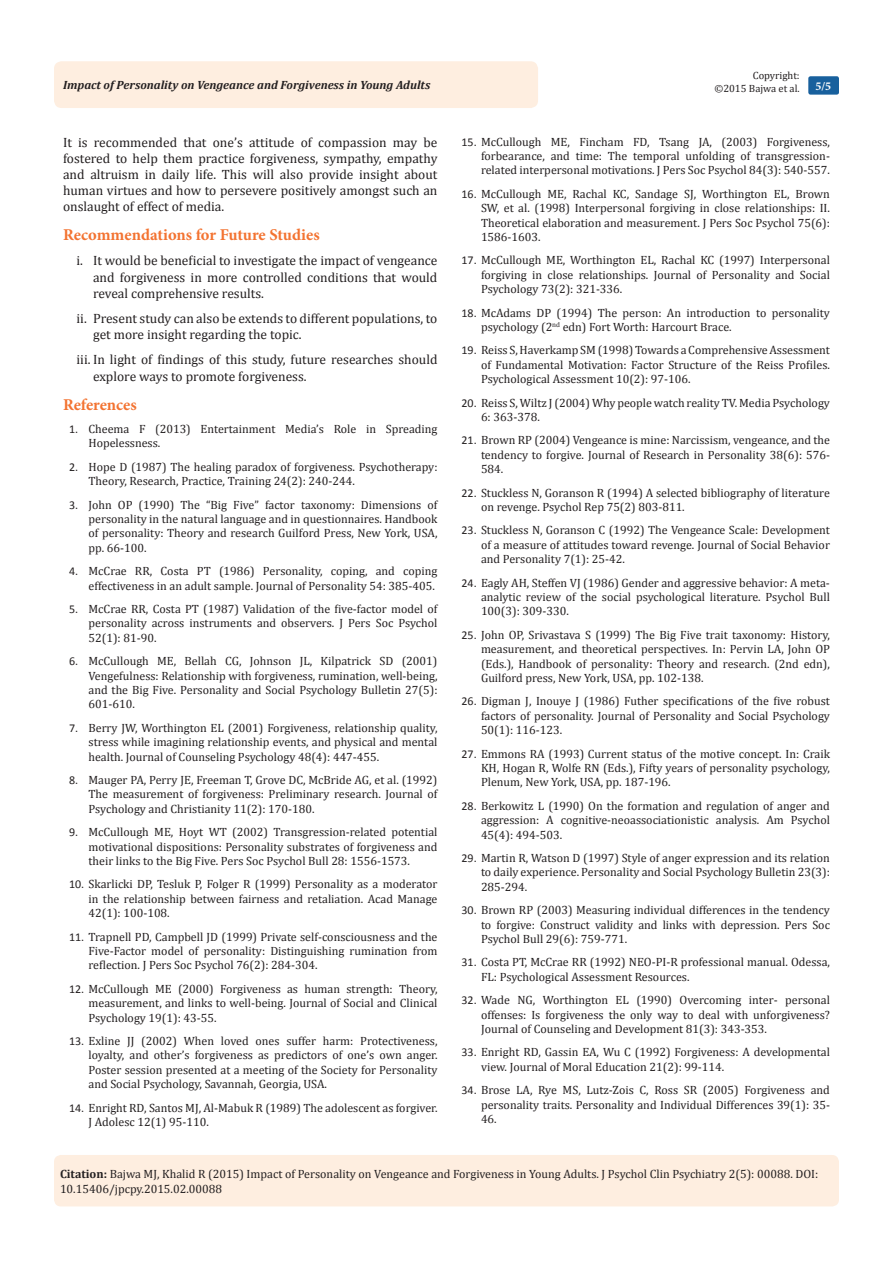
<style>
.page{position:relative;width:893px;height:1263px;background:#fff}
.page>*{position:absolute;margin:0;border:0;box-sizing:border-box;transform-origin:0 0}
.t1{font:700 16.5px "Minion Pro";letter-spacing:-.005em;color:#f37331}
.t2{font:13.5px/16.2px "Cambria";color:#231f20;text-align:justify}
.Citation{font:12px/14.4px "Cambria";color:#231f20;text-align:justify}
.t3{font:italic 700 12px "Cambria";color:#231f20}
.t4{font:700 12px "Minion Pro";color:#fff}
.t5{font:10.5px "Cambria";color:#231f20}
.s1{font-family:"Calibri"}
.s2{font-weight:700}
</style>
<div class="page">
<div style="left:54px;top:61px;width:484px;height:47px;background:#feeee0;border-radius:8px"></div>
<div style="left:808px;top:76px;width:31px;height:19px;background:#18609d;border-radius:2px"></div>
<div style="left:54px;top:1155px;width:785px;height:51px;background:#feeee0;border-radius:7px"></div>
<p class="t3" style="left:63px;top:77px;width:369px">Impact of Personality on Vengeance and Forgiveness in Young Adults</p>
<p class="t2" style="left:63px;top:134px;width:376px">It is recommended that one’s attitude of compassion may be fostered to help them practice forgiveness, sympathy, empathy and altruism in daily life. This will also provide insight about human virtues and how to persevere positively amongst such an onslaught of effect of media.</p>
<p class="t1" style="left:63px;top:223px;width:258px">Recommendations for Future Studies</p>
<p class="t2" style="left:93px;top:253px;width:346px;text-indent:-16px">i. It would be beneficial to investigate the impact of vengeance and forgiveness in more controlled conditions that would reveal comprehensive results.</p>
<p class="t2" style="left:93px;top:310px;width:346px;text-indent:-16px">ii. Present study can also be extends to different populations, to get more insight regarding the topic.</p>
<p class="t2" style="left:93px;top:352px;width:346px;text-indent:-16px">iii. In light of findings of this study, future researches should explore ways to promote forgiveness.</p>
<p class="t1" style="left:63px;top:393px;width:75px">References</p>
<p class="Citation" style="left:88px;top:422px;width:350px;text-indent:-20px"><span class="s1">1.</span> Cheema F (2013) Entertainment Media’s Role in Spreading<br>Hopelessness.</p>
<p class="Citation" style="left:88px;top:459px;width:350px;text-indent:-20px"><span class="s1">2.</span> Hope D (1987) The healing paradox of forgiveness. Psychotherapy:<br>Theory, Research, Practice, Training 24(2): 240-244.</p>
<p class="Citation" style="left:88px;top:497px;width:350px;text-indent:-20px"><span class="s1">3.</span> John OP (1990) The “Big Five” factor taxonomy: Dimensions of personality in the natural language and in questionnaires. Handbook of personality: Theory and research Guilford Press, New York, USA, pp. 66-100.</p>
<p class="Citation" style="left:69px;top:564px;width:370px;text-align:right"><span class="s1">4.</span> McCrae RR, Costa PT (1986) Personality, coping, and coping effectiveness in an adult sample. Journal of Personality 54: 385-405.</p>
<p class="Citation" style="left:88px;top:602px;width:350px;text-indent:-20px"><span class="s1">5.</span> McCrae RR, Costa PT (1987) Validation of the five-factor model of personality across instruments and observers. J Pers Soc Psychol 52(1): 81-90.</p>
<p class="Citation" style="left:88px;top:654px;width:350px;text-indent:-20px"><span class="s1">6.</span> McCullough ME, Bellah CG, Johnson JL, Kilpatrick SD (2001)<br>Vengefulness: Relationship with forgiveness, rumination, well-being, and the Big Five. Personality and Social Psychology Bulletin 27(5):<br>601-610.</p>
<p class="Citation" style="left:88px;top:720px;width:350px;text-indent:-20px"><span class="s1">7.</span> Berry JW, Worthington EL (2001) Forgiveness, relationship quality, stress while imagining relationship events, and physical and mental health. Journal of Counseling Psychology 48(4): 447-455.</p>
<p class="Citation" style="left:88px;top:773px;width:350px;text-indent:-20px"><span class="s1">8.</span> Mauger PA, Perry JE, Freeman T, Grove DC, McBride AG, et al. (1992)<br>The measurement of forgiveness: Preliminary research. Journal of Psychology and Christianity 11(2): 170-180.</p>
<p class="Citation" style="left:88px;top:825px;width:350px;text-indent:-20px"><span class="s1">9.</span> McCullough ME, Hoyt WT (2002) Transgression-related potential motivational dispositions: Personality substrates of forgiveness and their links to the Big Five. Pers Soc Psychol Bull 28: 1556-1573.</p>
<p class="Citation" style="left:88px;top:877px;width:350px;text-indent:-20px"><span class="s1">10.</span> Skarlicki DP, Tesluk P, Folger R (1999) Personality as a moderator in the relationship between fairness and retaliation. Acad Manage 42(1): 100-108.</p>
<p class="Citation" style="left:88px;top:929px;width:350px;text-indent:-20px"><span class="s1">11.</span> Trapnell PD, Campbell JD (1999) Private self-consciousness and the Five-Factor model of personality: Distinguishing rumination from reflection. J Pers Soc Psychol 76(2): 284-304.</p>
<p class="Citation" style="left:88px;top:981px;width:350px;text-indent:-20px"><span class="s1">12.</span> McCullough ME (2000) Forgiveness as human strength: Theory, measurement, and links to well-being. Journal of Social and Clinical Psychology 19(1): 43-55.</p>
<p class="Citation" style="left:88px;top:1034px;width:350px;text-indent:-20px"><span class="s1">13.</span> Exline JJ (2002) When loved ones suffer harm: Protectiveness, loyalty, and other’s forgiveness as predictors of one’s own anger.<br>Poster session presented at a meeting of the Society for Personality and Social Psychology, Savannah, Georgia, USA.</p>
<p class="Citation" style="left:88px;top:1100px;width:350px;text-indent:-20px"><span class="s1">14.</span> Enright RD, Santos MJ, Al-Mabuk R (1989) The adolescent as forgiver.<br>J Adolesc 12(1) 95-110.</p>
<p class="t5" style="left:753px;top:69px;width:48px">Copyright:</p>
<p class="t5" style="left:714px;top:82px;width:87px">©2015 Bajwa et al.</p>
<p class="t4" style="left:815px;top:78px;width:17px">5/5</p>
<p class="Citation" style="left:481px;top:134px;width:350px;text-indent:-20px"><span class="s1">15.</span> McCullough ME, Fincham FD, Tsang JA, (2003) Forgiveness, forbearance, and time: The temporal unfolding of transgression&shy;related interpersonal motivations. J Pers Soc Psychol 84(3): 540-557.</p>
<p class="Citation" style="left:481px;top:186px;width:350px;text-indent:-20px"><span class="s1">16.</span> McCullough ME, Rachal KC, Sandage SJ, Worthington EL, Brown SW, et al. (1998) Interpersonal forgiving in close relationships: II.<br>Theoretical elaboration and measurement. J Pers Soc Psychol 75(6):<br>1586-1603.</p>
<p class="Citation" style="left:481px;top:253px;width:350px;text-indent:-20px"><span class="s1">17.</span> McCullough ME, Worthington EL, Rachal KC (1997) Interpersonal forgiving in close relationships. Journal of Personality and Social Psychology 73(2): 321-336.</p>
<p class="Citation" style="left:481px;top:305px;width:350px;text-indent:-20px"><span class="s1">18.</span> McAdams DP (1994) The person: An introduction to personality psychology (2<sup>nd</sup> edn) Fort Worth: Harcourt Brace.</p>
<p class="Citation" style="left:481px;top:343px;width:350px;text-indent:-20px"><span class="s1">19.</span> Reiss S, Haverkamp SM (1998) Towards a Comprehensive Assessment of Fundamental Motivation: Factor Structure of the Reiss Profiles.<br>Psychological Assessment 10(2): 97-106.</p>
<p class="Citation" style="left:481px;top:395px;width:350px;text-indent:-20px"><span class="s1">20.</span> Reiss S, Wiltz J (2004) Why people watch reality TV. Media Psychology<br>6: 363-378.</p>
<p class="Citation" style="left:481px;top:433px;width:350px;text-indent:-20px"><span class="s1">21.</span> Brown RP (2004) Vengeance is mine: Narcissism, vengeance, and the tendency to forgive. Journal of Research in Personality 38(6): 576- 584.</p>
<p class="Citation" style="left:481px;top:485px;width:350px;text-indent:-20px"><span class="s1">22.</span> Stuckless N, Goranson R (1994) A selected bibliography of literature on revenge. Psychol Rep 75(2) 803‐811.</p>
<p class="Citation" style="left:481px;top:523px;width:350px;text-indent:-20px"><span class="s1">23.</span> Stuckless N, Goranson C (1992) The Vengeance Scale: Development of a measure of attitudes toward revenge. Journal of Social Behavior and Personality 7(1): 25-42.</p>
<p class="Citation" style="left:481px;top:575px;width:350px;text-indent:-20px"><span class="s1">24.</span> Eagly AH, Steffen VJ (1986) Gender and aggressive behavior: A meta&shy;analytic review of the social psychological literature. Psychol Bull 100(3): 309-330.</p>
<p class="Citation" style="left:481px;top:627px;width:350px;text-indent:-20px"><span class="s1">25.</span> John OP, Srivastava S (1999) The Big Five trait taxonomy: History, measurement, and theoretical perspectives. In: Pervin LA, John OP (Eds.), Handbook of personality: Theory and research. (2nd edn), Guilford press, New York, USA, pp. 102-138.</p>
<p class="Citation" style="left:481px;top:694px;width:350px;text-indent:-20px"><span class="s1">26.</span> Digman J, Inouye J (1986) Futher specifications of the five robust factors of personality. Journal of Personality and Social Psychology 50(1): 116-123.</p>
<p class="Citation" style="left:481px;top:746px;width:350px;text-indent:-20px"><span class="s1">27.</span> Emmons RA (1993) Current status of the motive concept. In: Craik KH, Hogan R, Wolfe RN (Eds.), Fifty years of personality psychology, Plenum, New York, USA, pp. 187-196.</p>
<p class="Citation" style="left:481px;top:798px;width:350px;text-indent:-20px"><span class="s1">28.</span> Berkowitz L (1990) On the formation and regulation of anger and aggression: A cognitive-neoassociationistic analysis. Am Psychol 45(4): 494-503.</p>
<p class="Citation" style="left:481px;top:851px;width:350px;text-indent:-20px"><span class="s1">29.</span> Martin R, Watson D (1997) Style of anger expression and its relation to daily experience. Personality and Social Psychology Bulletin 23(3):<br>285-294.</p>
<p class="Citation" style="left:481px;top:903px;width:350px;text-indent:-20px"><span class="s1">30.</span> Brown RP (2003) Measuring individual differences in the tendency to forgive: Construct validity and links with depression. Pers Soc Psychol Bull 29(6): 759-771.</p>
<p class="Citation" style="left:481px;top:955px;width:350px;text-indent:-20px"><span class="s1">31.</span> Costa PT, McCrae RR (1992) NEO-PI-R professional manual. Odessa,<br>FL: Psychological Assessment Resources.</p>
<p class="Citation" style="left:481px;top:993px;width:350px;text-indent:-20px"><span class="s1">32.</span> Wade NG, Worthington EL (1990) Overcoming inter- personal offenses: Is forgiveness the only way to deal with unforgiveness?<br>Journal of Counseling and Development 81(3): 343-353.</p>
<p class="Citation" style="left:481px;top:1045px;width:350px;text-indent:-20px"><span class="s1">33.</span> Enright RD, Gassin EA, Wu C (1992) Forgiveness: A developmental view. Journal of Moral Education 21(2): 99-114.</p>
<p class="Citation" style="left:481px;top:1083px;width:350px;text-indent:-20px"><span class="s1">34.</span> Brose LA, Rye MS, Lutz-Zois C, Ross SR (2005) Forgiveness and personality traits. Personality and Individual Differences 39(1): 35- 46.</p>
<p class="Citation" style="left:60px;top:1167px;width:760px"><span class="s2">Citation:</span> Bajwa MJ, Khalid R (2015) Impact of Personality on Vengeance and Forgiveness in Young Adults. J Psychol Clin Psychiatry 2(5): 00088. DOI:<br>10.15406/jpcpy.2015.02.00088</p>
</div>
